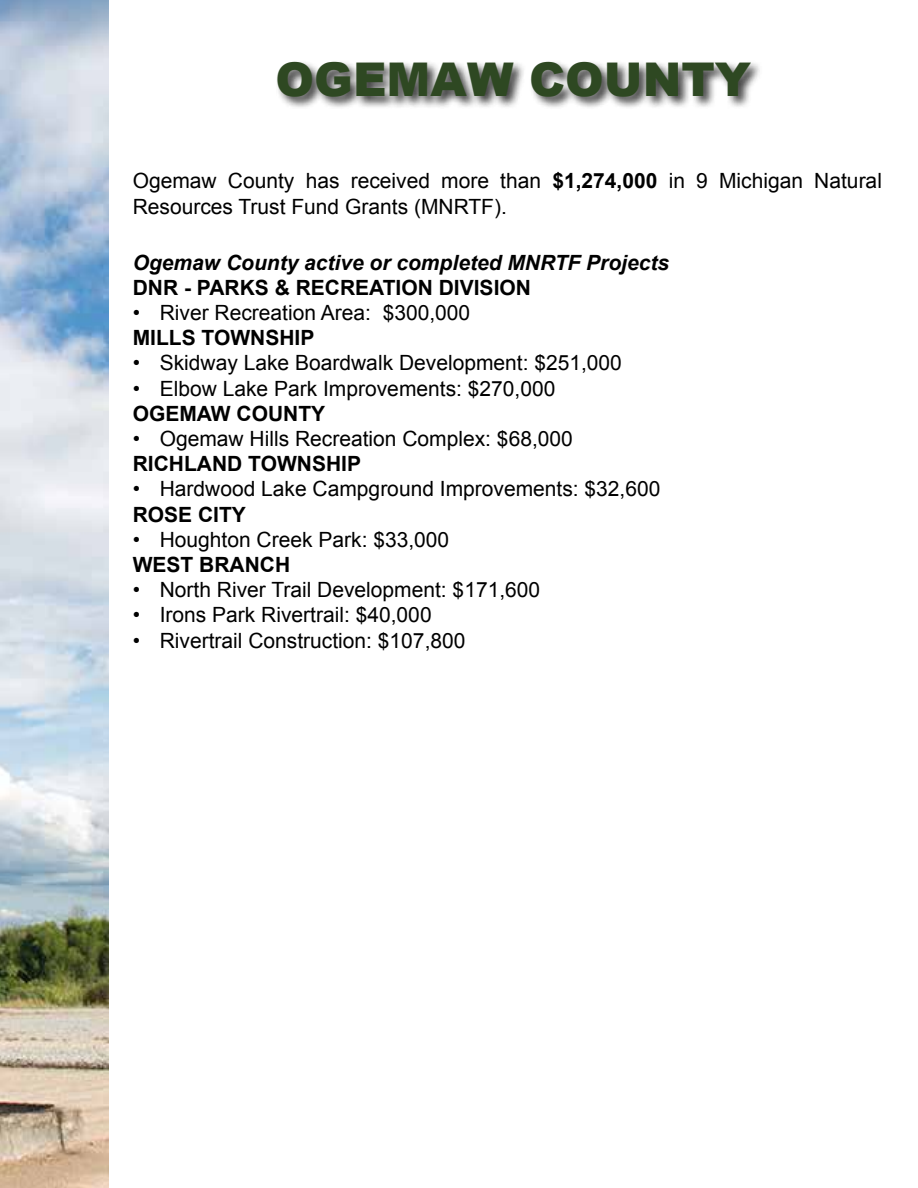
<style>
.page{position:relative;width:918px;height:1188px;background:#fff}
.page>*{position:absolute;margin:0;border:0;box-sizing:border-box;transform-origin:0 0}
.t1{font:900 46.5px "Arial";color:#2e4822}
.t2{font:21px/25.2px "Arial";color:#000}
.t3{font:700 21px "Arial";color:#000}
.t4{font:italic 700 21px "Arial";color:#000}
.s1{font-weight:700}
</style>
<div class="page">
<div style="left:275px;top:60px;width:489px;height:50px;background:#000;opacity:.75"></div>
<img style="left:1px;top:0;width:108px;height:1188px">
<h1 class="t1" style="left:276px;top:46px;width:477px">OGEMAW COUNTY</h1>
<p class="t2" style="left:133px;top:169px;width:751px">Ogemaw County has received more than <span class="s1">$1,274,000</span> in 9 Michigan Natural<br>Resources Trust Fund Grants (MNRTF).</p>
<p class="t4" style="left:133px;top:248px;width:538px">Ogemaw County active or completed MNRTF Projects</p>
<p class="t3" style="left:133px;top:274px;width:400px">DNR - PARKS &amp; RECREATION DIVISION</p>
<p class="t2" style="left:133px;top:300px;width:339px">• River Recreation Area: $300,000</p>
<p class="t3" style="left:133px;top:324px;width:183px">MILLS TOWNSHIP</p>
<p class="t2" style="left:133px;top:351px;width:491px">• Skidway Lake Boardwalk Development: $251,000</p>
<p class="t2" style="left:133px;top:376px;width:424px">• Elbow Lake Park Improvements: $270,000</p>
<p class="t3" style="left:133px;top:400px;width:194px">OGEMAW COUNTY</p>
<p class="t2" style="left:133px;top:426px;width:442px">• Ogemaw Hills Recreation Complex: $68,000</p>
<p class="t3" style="left:133px;top:450px;width:230px">RICHLAND TOWNSHIP</p>
<p class="t2" style="left:133px;top:477px;width:529px">• Hardwood Lake Campground Improvements: $32,600</p>
<p class="t3" style="left:133px;top:500px;width:115px">ROSE CITY</p>
<p class="t2" style="left:133px;top:527px;width:318px">• Houghton Creek Park: $33,000</p>
<p class="t3" style="left:133px;top:551px;width:159px">WEST BRANCH</p>
<p class="t2" style="left:133px;top:578px;width:409px">• North River Trail Development: $171,600</p>
<p class="t2" style="left:133px;top:603px;width:300px">• Irons Park Rivertrail: $40,000</p>
<p class="t2" style="left:133px;top:628px;width:334px">• Rivertrail Construction: $107,800</p>
</div>
